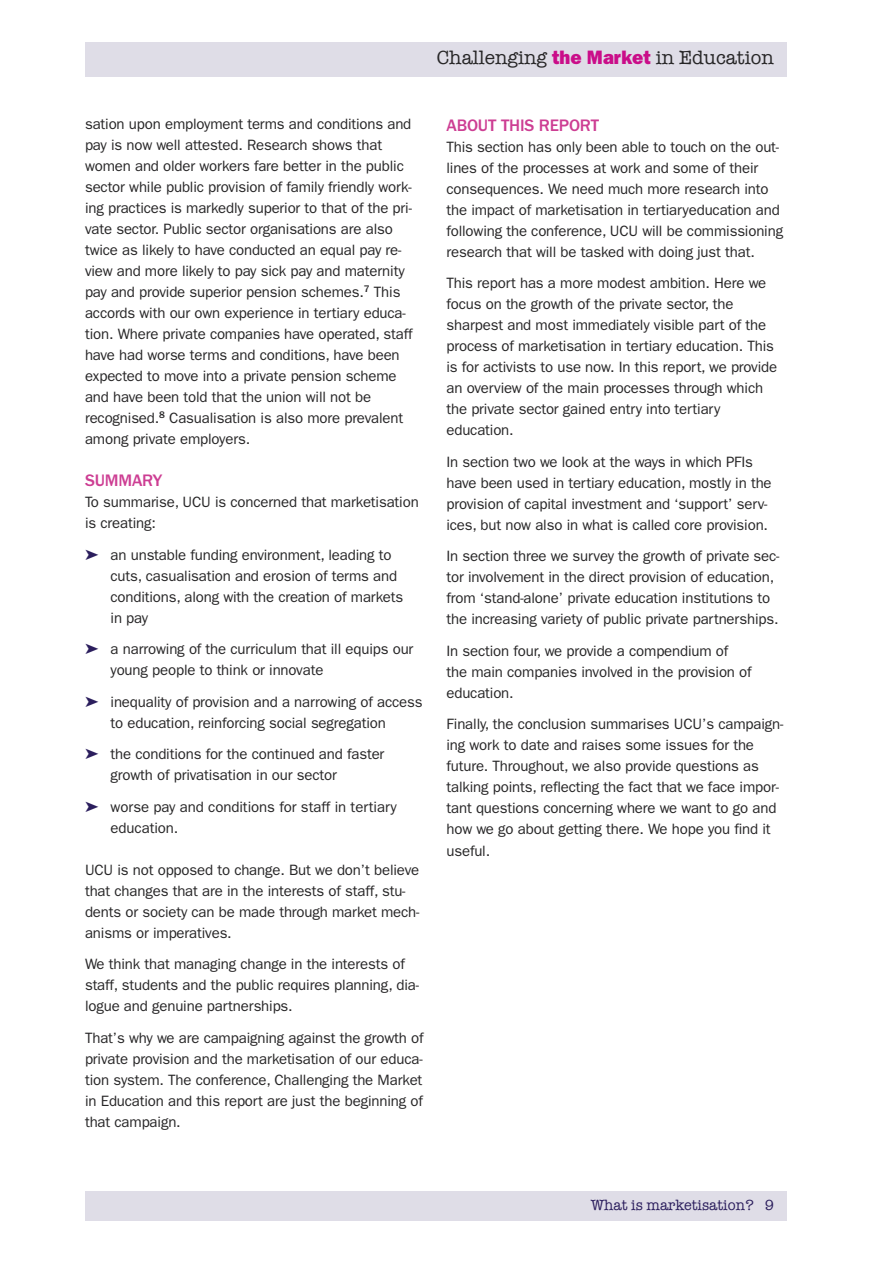
<style>
.page{position:relative;width:893px;height:1263px;background:#fff}
.page>*{position:absolute;margin:0;border:0;box-sizing:border-box;transform-origin:0 0}
.t1{font:19.5px "American Typewriter";color:#272627}
.t2{font:500 17.25px "Franklin Gothic";letter-spacing:-.01em;color:#cd3e93}
.t3{font:15px/21px "Franklin Gothic";letter-spacing:-.01em;color:#272627}
.t4{font:15px "American Typewriter";color:#2b1e5d}
.s1{font-family:"Franklin Gothic";font-weight:800;color:#ca0d89}
</style>
<div class="page">
<div style="left:85px;top:43px;width:702px;height:34px;background:#dfdde7"></div>
<div style="left:85px;top:1191px;width:702px;height:29px;background:#dfdde7"></div>
<h1 class="t1" style="left:437px;top:46px;width:339px">Challenging <span class="s1">the Market</span> in Education</h1>
<p class="t3" style="left:85px;top:115px;width:329px">sation upon employment terms and conditions and pay is now well attested. Research shows that women and older workers fare better in the public sector while public provision of family friendly work&shy;ing practices is markedly superior to that of the pri&shy;vate sector. Public sector organisations are also twice as likely to have conducted an equal pay re&shy;view and more likely to pay sick pay and maternity pay and provide superior pension schemes.<sup>7</sup> This accords with our own experience in tertiary educa&shy;tion. Where private companies have operated, staff have had worse terms and conditions, have been expected to move into a private pension scheme and have been told that the union will not be recognised.<sup>8</sup> Casualisation is also more prevalent among private employers.</p>
<p class="t2" style="left:85px;top:475px;width:79px">SUMMARY</p>
<p class="t3" style="left:85px;top:493px;width:335px">To summarise, UCU is concerned that marketisation is creating:</p>
<p class="t3" style="left:111px;top:546px;width:294px">an unstable funding environment, leading to cuts, casualisation and erosion of terms and conditions, along with the creation of markets in pay</p>
<p class="t3" style="left:111px;top:640px;width:304px">a narrowing of the curriculum that ill equips our young people to think or innovate</p>
<p class="t3" style="left:111px;top:693px;width:313px">inequality of provision and a narrowing of access to education, reinforcing social segregation</p>
<p class="t3" style="left:111px;top:745px;width:275px">the conditions for the continued and faster growth of privatisation in our sector</p>
<p class="t3" style="left:111px;top:798px;width:288px">worse pay and conditions for staff in tertiary education.</p>
<p class="t3" style="left:85px;top:861px;width:336px">UCU is not opposed to change. But we don’t believe that changes that are in the interests of staff, stu&shy;dents or society can be made through market mech&shy;anisms or imperatives.</p>
<p class="t3" style="left:85px;top:955px;width:336px">We think that managing change in the interests of staff, students and the public requires planning, dia&shy;logue and genuine partnerships.</p>
<p class="t3" style="left:85px;top:1029px;width:340px;text-align:justify">That’s why we are campaigning against the growth of private provision and the marketisation of our educa&shy;tion system. The conference, Challenging the Market in Education and this report are just the beginning of that campaign.</p>
<p class="t2" style="left:446px;top:119px;width:154px">ABOUT THIS REPORT</p>
<p class="t3" style="left:446px;top:138px;width:338px">This section has only been able to touch on the out&shy;lines of the processes at work and some of their consequences. We need much more research into the impact of marketisation in tertiaryeducation and following the conference, UCU will be commissioning research that will be tasked with doing just that.</p>
<p class="t3" style="left:446px;top:274px;width:332px">This report has a more modest ambition. Here we focus on the growth of the private sector, the sharpest and most immediately visible part of the process of marketisation in tertiary education. This is for activists to use now. In this report, we provide an overview of the main processes through which the private sector gained entry into tertiary education.</p>
<p class="t3" style="left:446px;top:453px;width:327px">In section two we look at the ways in which PFIs have been used in tertiary education, mostly in the provision of capital investment and ‘support’ serv&shy;ices, but now also in what is called core provision.</p>
<p class="t3" style="left:446px;top:547px;width:335px">In section three we survey the growth of private sec&shy;tor involvement in the direct provision of education, from ‘stand-alone’ private education institutions to the increasing variety of public private partnerships.</p>
<p class="t3" style="left:446px;top:642px;width:307px">In section four, we provide a compendium of the main companies involved in the provision of education.</p>
<p class="t3" style="left:446px;top:715px;width:338px">Finally, the conclusion summarises UCU’s campaign&shy;ing work to date and raises some issues for the future. Throughout, we also provide questions as talking points, reflecting the fact that we face impor&shy;tant questions concerning where we want to go and how we go about getting there. We hope you find it useful.</p>
<p class="t4" style="left:591px;top:1196px;width:185px">What is marketisation? 9</p>
</div>
